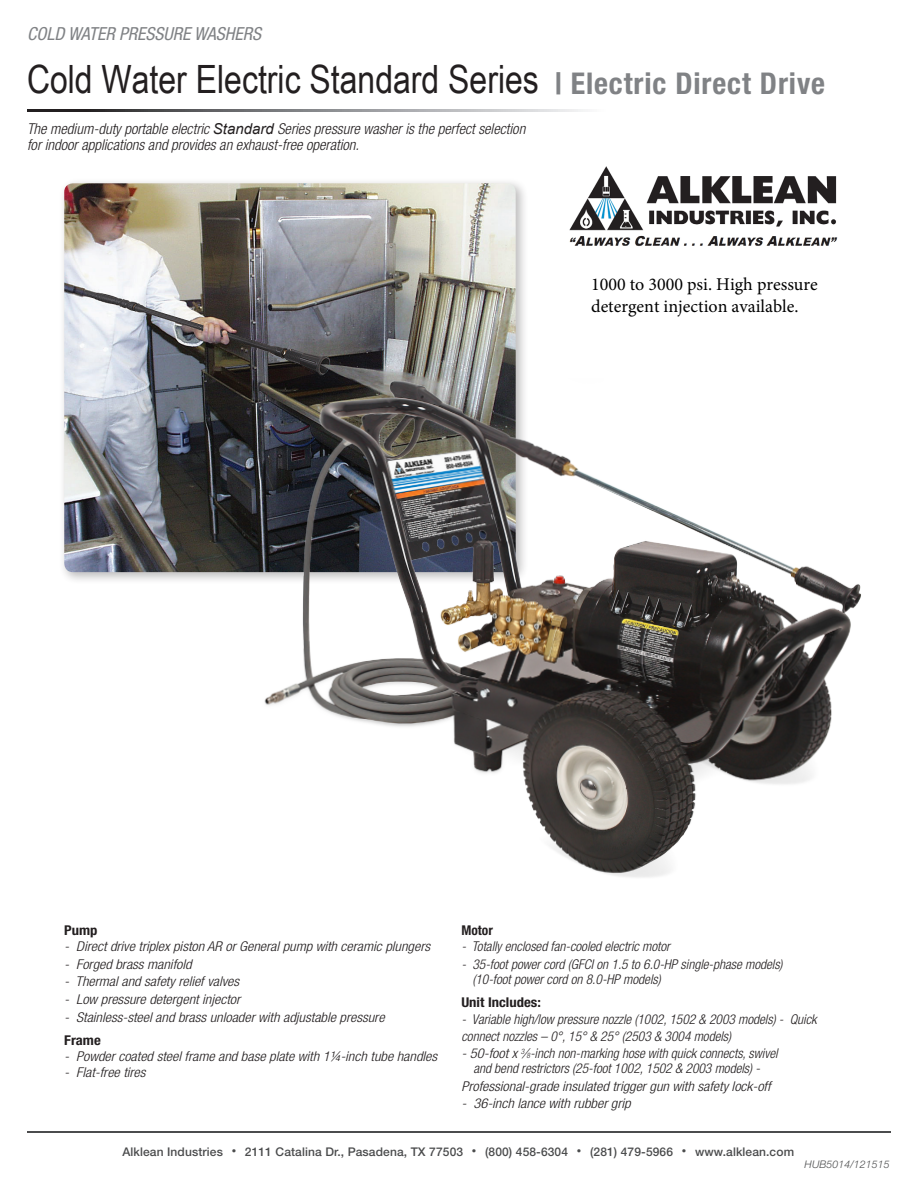
<style>
.page{position:relative;width:918px;height:1188px;background:#fff}
.page>*{position:absolute;margin:0;border:0;box-sizing:border-box;transform-origin:0 0}
.t1{font:39px "Arial Narrow";color:#231f20}
.t2{font:18px/21.6px "Minion Pro";color:#000}
.t3{font:italic condensed 18px "Helvetica Neue LT Std";color:#808285}
.t4{font:italic 300 condensed 15px/15.6px "Helvetica Neue LT Std";color:#231f20}
.t5{font:italic 300 condensed 13.5px/15px "Helvetica Neue LT Std";color:#231f20;text-align:center;scale:1.09 1}
.t6{font:italic 300 condensed 13.5px/15px "Helvetica Neue LT Std";color:#231f20}
.t7{font:700 condensed 13.5px "Helvetica Neue LT Std";color:#231f20;scale:1.09 1}
.t8{font:700 condensed 13.5px "Helvetica Neue LT Std";color:#231f20}
.t9{font:500 12px "Helvetica Neue LT Std";letter-spacing:.01em;color:#4b4c4d}
.t10{font:italic 300 10.5px "Helvetica Neue LT Std";letter-spacing:.01em;color:#4b4c4d}
.s1{font-family:"Helvetica Neue LT Std";font-weight:700;font-stretch:condensed;font-size:30px;color:#808285}
.s2{font-family:"Arial";font-weight:400;font-stretch:normal}
.s3{font-size:7.35px}
.s4{font-size:9px}
</style>
<div class="page">
<img style="left:569px;top:166px;width:269px;height:80px">
<svg style="left:27px;top:109px;width:558px;height:3px;background:#838385"></svg>
<hr style="left:27px;top:1131px;width:864px;height:2px;background:#4b4c4d">
<div style="left:58px;top:178px;width:470px;height:407px;background:#231f20;opacity:.3"></div>
<img style="left:64px;top:183px;width:452px;height:389px">
<img style="left:256px;top:376px;width:605px;height:501px">
<h2 class="t3" style="left:27px;top:23px;width:236px">COLD WATER PRESSURE WASHERS</h2>
<h1 class="t1" style="left:27px;top:51px;width:800px">Cold Water Electric Standard Series <span class="s1">| Electric Direct Drive</span></h1>
<p class="t4" style="left:27px;top:121px;width:500px">The medium-duty portable electric <span class="s2">Standard</span> Series pressure washer is the perfect selection for indoor applications and provides an exhaust-free operation.</p>
<h2 class="t2" style="left:591px;top:274px;width:228px">1000 to 3000 psi. High pressure detergent injection available.</h2>
<p class="t7" style="left:64px;top:922px;width:32px">Pump</p>
<p class="t5" style="left:64px;top:939px;width:337px">- Direct drive triplex piston AR or General pump with ceramic plungers</p>
<p class="t5" style="left:64px;top:957px;width:118px">- Forged brass manifold</p>
<p class="t5" style="left:64px;top:975px;width:162px">- Thermal and safety relief valves</p>
<p class="t5" style="left:64px;top:992px;width:163px">- Low pressure detergent injector</p>
<p class="t5" style="left:64px;top:1010px;width:295px">- Stainless-steel and brass unloader with adjustable pressure</p>
<p class="t7" style="left:64px;top:1032px;width:35px">Frame</p>
<p class="t5" style="left:64px;top:1049px;width:344px">- Powder coated steel frame and base plate with 11/4-inch tube handles</p>
<p class="t5" style="left:64px;top:1065px;width:76px">- Flat-free tires</p>
<p class="t8" style="left:461px;top:922px;width:33px">Motor</p>
<p class="t6" style="left:461px;top:939px;width:210px">- Totally enclosed fan-cooled electric motor</p>
<p class="t6" style="left:472px;top:957px;width:312px;text-indent:-11px">- 35-foot power cord (GFCI on 1.5 to 6.0-HP single-phase models) (10-foot power cord on 8.0-HP models)</p>
<p class="t7" style="left:461px;top:994px;width:74px">Unit Includes:</p>
<p class="t6" style="left:461px;top:1010px;width:357px;line-height:17.4px">- Variable high/low pressure nozzle (1002, 1502 &amp; 2003 models) - Quick connect nozzles – 0°, 15° &amp; 25° (2503 &amp; 3004 models)</p>
<p class="t5" style="left:461px;top:1046px;width:292px">- 50-foot x <sup>3</sup>⁄<span class="s3">8</span>-inch non-marking hose with quick connects, swivel and bend restrictors (25-foot 1002, 1502 &amp; 2003 models) -</p>
<p class="t5" style="left:461px;top:1079px;width:285px">Professional-grade insulated trigger gun with safety lock-off</p>
<p class="t5" style="left:461px;top:1096px;width:157px">- 36-inch lance with rubber grip</p>
<p class="t9" style="left:122px;top:1144px;width:673px">Alklean Industries <span class="s4">•</span> 2111 Catalina Dr., Pasadena, TX 77503 <span class="s4">•</span> (800) 458-6304 <span class="s4">•</span> (281) 479-5966 <span class="s4">•</span> www.alklean.com</p>
<p class="t10" style="left:805px;top:1159px;width:87px">HUB5014/121515</p>
</div>
